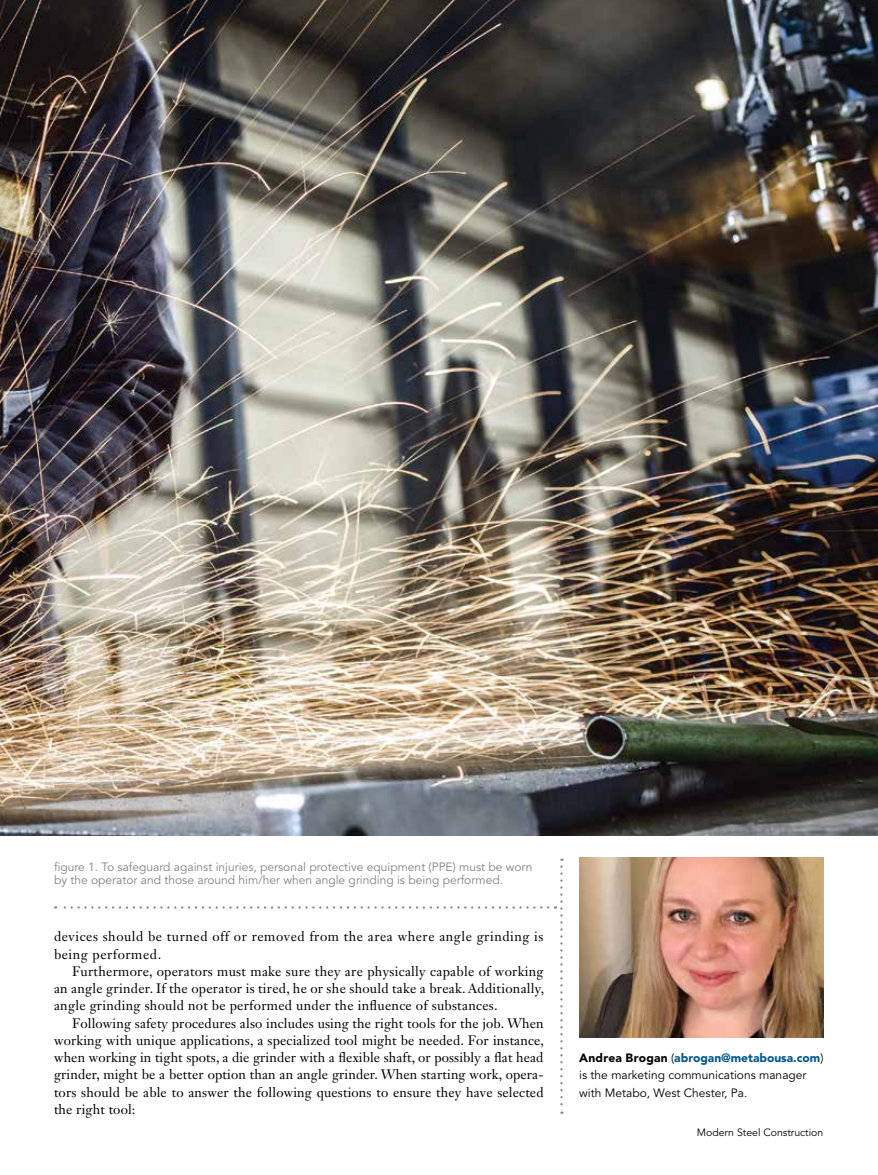
<style>
.page{position:relative;width:878px;height:1175px;background:#fff}
.page>*{position:absolute;margin:0;border:0;box-sizing:border-box;transform-origin:0 0}
.t1{font:13.5px/17.2px "Janson Text LT Std";letter-spacing:.02em;color:#000;text-align:justify}
.t2{font:13.5px/17.2px "Janson Text LT Std";letter-spacing:.04em;color:#000}
.t3{font:12px/13.5px "Avenir LT Std";color:#808285}
.t4{font:12px/17.2px "Avenir LT Std";color:#000}
.t5{font:10.5px "Avenir LT Std";color:#000}
.s1{font-weight:900}
.s2{font-weight:900;color:#00558a}
</style>
<div class="page">
<img style="left:0;top:0;width:878px;height:835px">
<img style="left:579px;top:857px;width:245px;height:180px">
<svg style="left:555px;top:866px;width:7px;height:247px"></svg>
<svg style="left:55px;top:906px;width:493px;height:2px"></svg>
<p class="t3" style="left:54px;top:860px;width:480px">figure 1. To safeguard against injuries, personal protective equipment (PPE) must be worn by the operator and those around him/her when angle grinding is being performed.</p>
<p class="t2" style="left:54px;top:927px;width:491px">devices should be turned off or removed from the area where angle grinding is being performed.</p>
<p class="t1" style="left:54px;top:962px;width:491px;text-indent:18px">Furthermore, operators must make sure they are physically capable of working an angle grinder. If the operator is tired, he or she should take a break. Additionally, angle grinding should not be performed under the influence of substances.</p>
<p class="t1" style="left:54px;top:1014px;width:491px;text-indent:18px">Following safety procedures also includes using the right tools for the job. When working with unique applications, a specialized tool might be needed. For instance, when working in tight spots, a die grinder with a flexible shaft, or possibly a flat head grinder, might be a better option than an angle grinder. When starting work, opera&shy;tors should be able to answer the following questions to ensure they have selected the right tool:</p>
<p class="t4" style="left:579px;top:1049px;width:246px"><span class="s1">Andrea Brogan</span> (<span class="s2">abrogan@metabousa.com</span>) is the marketing communications manager with Metabo, West Chester, Pa.</p>
<p class="t5" style="left:696px;top:1126px;width:128px">Modern Steel Construction</p>
</div>
